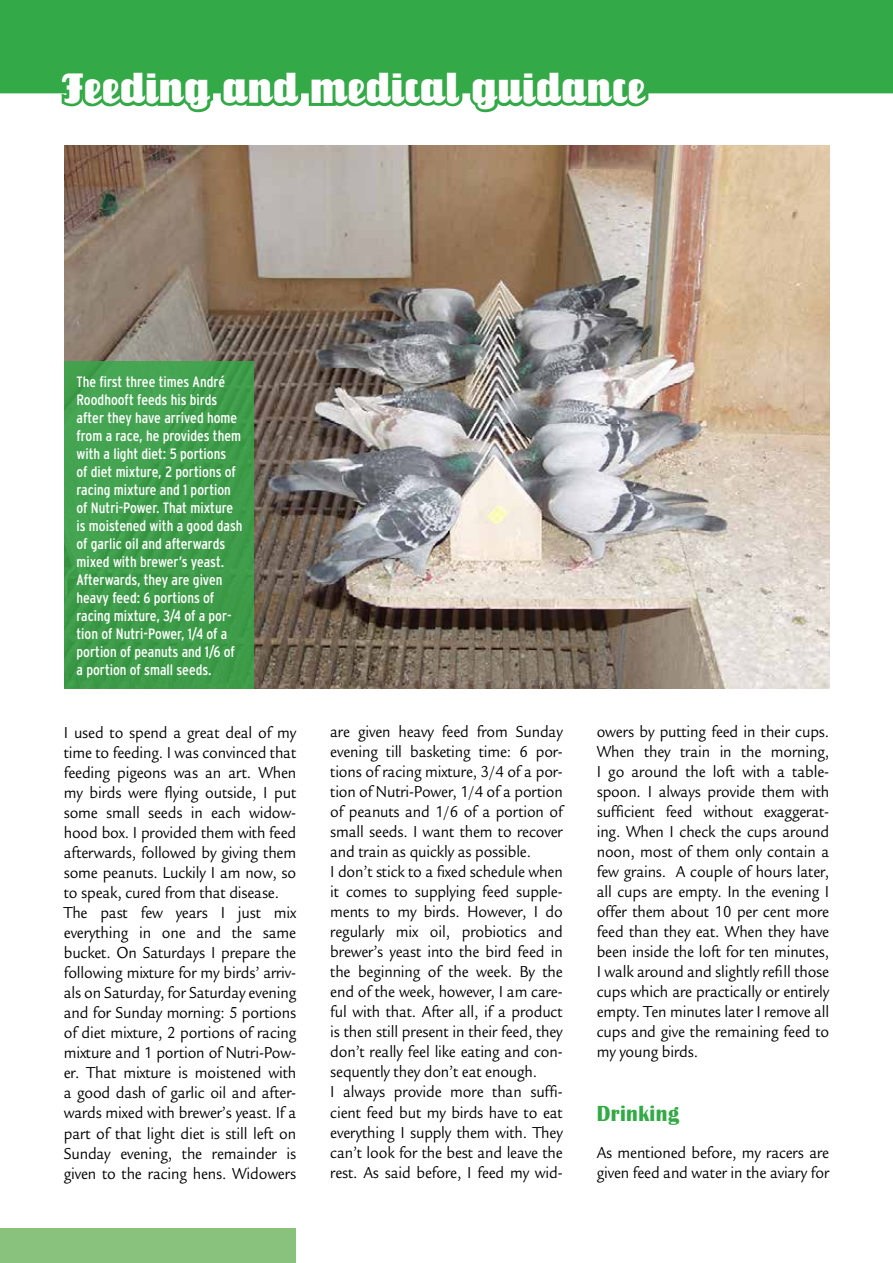
<style>
.page{position:relative;width:893px;height:1263px;background:#fff}
.page>*{position:absolute;margin:0;border:0;box-sizing:border-box;transform-origin:0 0}
.t1{font:45px "Salut";letter-spacing:.04em;color:#fff;scale:.93 1}
.t2{font:700 22.5px "Britannic";letter-spacing:.02em;color:#34a947;scale:.92 1}
.t3{font:17.25px/20.1px "Legacy Sans Std";letter-spacing:-.01em;color:#000;scale:.91 1}
.t4{font:condensed 15px/18px "Interstate";color:#fff}
</style>
<div class="page">
<div style="left:0;top:1228px;width:296px;height:35px;background:#88c27c"></div>
<div style="left:0;top:0;width:893px;height:93px;background:#34a947"></div>
<img style="left:64px;top:145px;width:765px;height:544px">
<div style="left:64px;top:361px;width:190px;height:328px;background:#409e4b"></div>
<svg style="left:55px;top:67px;width:599px;height:102px"></svg>
<h1 class="t1" style="left:62px;top:64px;width:629px">Feeding and medical guidance</h1>
<p class="t4" style="left:77px;top:373px;width:168px">The first three times André<br>Roodhooft feeds his birds after they have arrived home from a race, he provides them with a light diet: 5 portions<br>of diet mixture, 2 portions of racing mixture and 1 portion of Nutri-Power. That mixture is moistened with a good dash of garlic oil and afterwards mixed with brewer’s yeast.<br>Afterwards, they are given heavy feed: 6 portions of racing mixture, 3/4 of a por&shy;tion of Nutri-Power, 1/4 of a portion of peanuts and 1/6 of a portion of small seeds.</p>
<p class="t3" style="left:64px;top:723px;width:257px">I used to spend a great deal of my time to feeding. I was convinced that feeding pigeons was an art. When my birds were flying outside, I put some small seeds in each widow&shy;hood box. I provided them with feed afterwards, followed by giving them some peanuts. Luckily I am now, so to speak, cured from that disease.<br>The past few years I just mix everything in one and the same bucket. On Saturdays I prepare the following mixture for my birds’ arriv&shy;als on Saturday, for Saturday evening and for Sunday morning: 5 portions of diet mixture, 2 portions of racing mixture and 1 portion of Nutri-Pow&shy;er. That mixture is moistened with a good dash of garlic oil and after&shy;wards mixed with brewer’s yeast. If a part of that light diet is still left on Sunday evening, the remainder is given to the racing hens. Widowers</p>
<p class="t3" style="left:330px;top:722px;width:257px">are given heavy feed from Sunday evening till basketing time: 6 por&shy;tions of racing mixture, 3/4 of a por&shy;tion of Nutri-Power, 1/4 of a portion of peanuts and 1/6 of a portion of small seeds. I want them to recover and train as quickly as possible.<br>I don’t stick to a fixed schedule when it comes to supplying feed supple&shy;ments to my birds. However, I do regularly mix oil, probiotics and brewer’s yeast into the bird feed in the beginning of the week. By the end of the week, however, I am care&shy;ful with that. After all, if a product is then still present in their feed, they don’t really feel like eating and con&shy;sequently they don’t eat enough.<br>I always provide more than suffi&shy;cient feed but my birds have to eat everything I supply them with. They can’t look for the best and leave the rest. As said before, I feed my wid-</p>
<p class="t3" style="left:597px;top:722px;width:257px;text-align:justify">owers by putting feed in their cups.<br>When they train in the morning, I go around the loft with a table&shy;spoon. I always provide them with sufficient feed without exaggerat&shy;ing. When I check the cups around noon, most of them only contain a few grains. A couple of hours later, all cups are empty. In the evening I offer them about 10 per cent more feed than they eat. When they have been inside the loft for ten minutes, I walk around and slightly refill those cups which are practically or entirely empty. Ten minutes later I remove all cups and give the remaining feed to my young birds.</p>
<h2 class="t2" style="left:597px;top:1100px;width:91px">Drinking</h2>
<p class="t3" style="left:597px;top:1142px;width:257px">As mentioned before, my racers are given feed and water in the aviary for</p>
</div>
